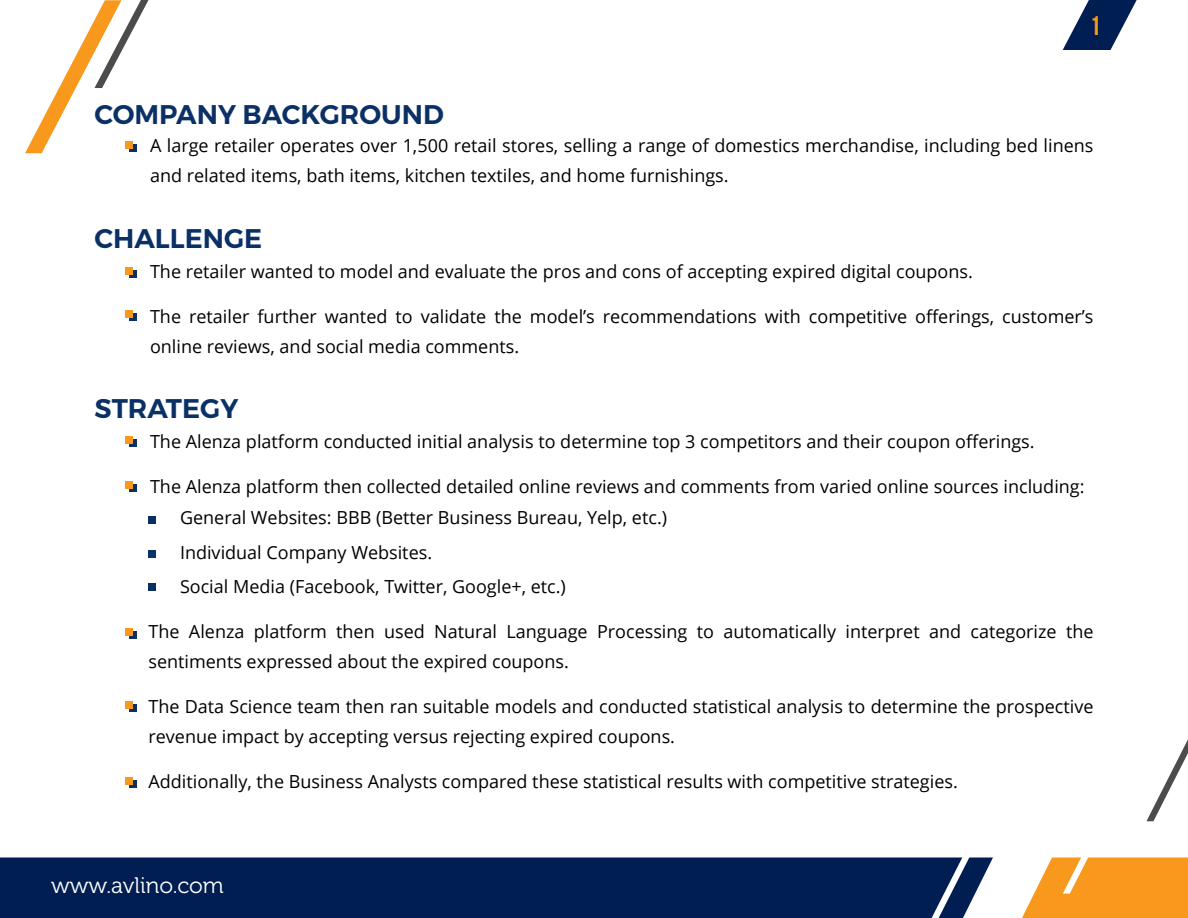
<style>
.page{position:relative;width:1188px;height:918px;background:#fff}
.page>*{position:absolute;margin:0;border:0;box-sizing:border-box;transform-origin:0 0}
.t1{font:600 27px "Montserrat";color:#0a3066}
.t2{font:27px "Bebas Neue";color:#f8981d}
.t3{font:22.5px "Museo 300";color:#fff}
.t4{font:18px/30px "Open Sans";color:#000}
</style>
<div class="page">
<div style="left:0;top:857px;width:932px;height:61px;background:#001e52"></div>
<svg style="left:25px;top:0;width:123px;height:153px"></svg>
<svg style="left:1022px;top:739px;width:166px;height:179px"></svg>
<div style="left:129px;top:631px;width:8px;height:8px;background:#0a3066"></div>
<div style="left:126px;top:628px;width:7px;height:8px;background:#f8981d"></div>
<div style="left:129px;top:484px;width:8px;height:8px;background:#0a3066"></div>
<div style="left:126px;top:482px;width:7px;height:7px;background:#f8981d"></div>
<div style="left:129px;top:439px;width:8px;height:8px;background:#0a3066"></div>
<div style="left:126px;top:436px;width:7px;height:8px;background:#f8981d"></div>
<div style="left:129px;top:270px;width:8px;height:7px;background:#0a3066"></div>
<div style="left:126px;top:267px;width:7px;height:7px;background:#f8981d"></div>
<div style="left:129px;top:144px;width:8px;height:7px;background:#0a3066"></div>
<div style="left:126px;top:141px;width:7px;height:7px;background:#f8981d"></div>
<svg style="left:1063px;top:0;width:74px;height:50px"></svg>
<div style="left:129px;top:313px;width:8px;height:8px;background:#0a3066"></div>
<div style="left:126px;top:310px;width:7px;height:8px;background:#f8981d"></div>
<div style="left:149px;top:516px;width:7px;height:8px;background:#0a3066"></div>
<div style="left:149px;top:551px;width:7px;height:7px;background:#0a3066"></div>
<div style="left:149px;top:584px;width:7px;height:7px;background:#0a3066"></div>
<div style="left:129px;top:704px;width:8px;height:7px;background:#0a3066"></div>
<div style="left:126px;top:701px;width:7px;height:7px;background:#f8981d"></div>
<div style="left:129px;top:780px;width:8px;height:8px;background:#0a3066"></div>
<div style="left:126px;top:777px;width:7px;height:8px;background:#f8981d"></div>
<svg style="left:932px;top:857px;width:61px;height:61px"></svg>
<h1 class="t2" style="left:1090px;top:11px;width:12px">1</h1>
<h1 class="t1" style="left:94px;top:97px;width:351px">COMPANY BACKGROUND</h1>
<p class="t4" style="left:150px;top:130px;width:945px">A large retailer operates over 1,500 retail stores, selling a range of domestics merchandise, including bed linens and related items, bath items, kitchen textiles, and home furnishings.</p>
<h1 class="t1" style="left:94px;top:222px;width:169px">CHALLENGE</h1>
<p class="t4" style="left:150px;top:256px;width:824px">The retailer wanted to model and evaluate the pros and cons of accepting expired digital coupons.</p>
<p class="t4" style="left:150px;top:301px;width:945px">The retailer further wanted to validate the model’s recommendations with competitive offerings, customer’s online reviews, and social media comments.</p>
<h1 class="t1" style="left:94px;top:391px;width:145px">STRATEGY</h1>
<p class="t4" style="left:150px;top:426px;width:886px">The Alenza platform conducted initial analysis to determine top 3 competitors and their coupon offerings.</p>
<p class="t4" style="left:150px;top:471px;width:936px">The Alenza platform then collected detailed online reviews and comments from varied online sources including:</p>
<p class="t4" style="left:180px;top:500px;width:489px;line-height:34.5px">General Websites: BBB (Better Business Bureau, Yelp, etc.)<br>Individual Company Websites.<br>Social Media (Facebook, Twitter, Google+, etc.)</p>
<p class="t4" style="left:148px;top:616px;width:947px">The Alenza platform then used Natural Language Processing to automatically interpret and categorize the sentiments expressed about the expired coupons.</p>
<p class="t4" style="left:148px;top:691px;width:947px">The Data Science team then ran suitable models and conducted statistical analysis to determine the prospective revenue impact by accepting versus rejecting expired coupons.</p>
<p class="t4" style="left:148px;top:766px;width:811px">Additionally, the Business Analysts compared these statistical results with competitive strategies.</p>
<p class="t3" style="left:51px;top:873px;width:174px">www.avlino.com</p>
</div>
